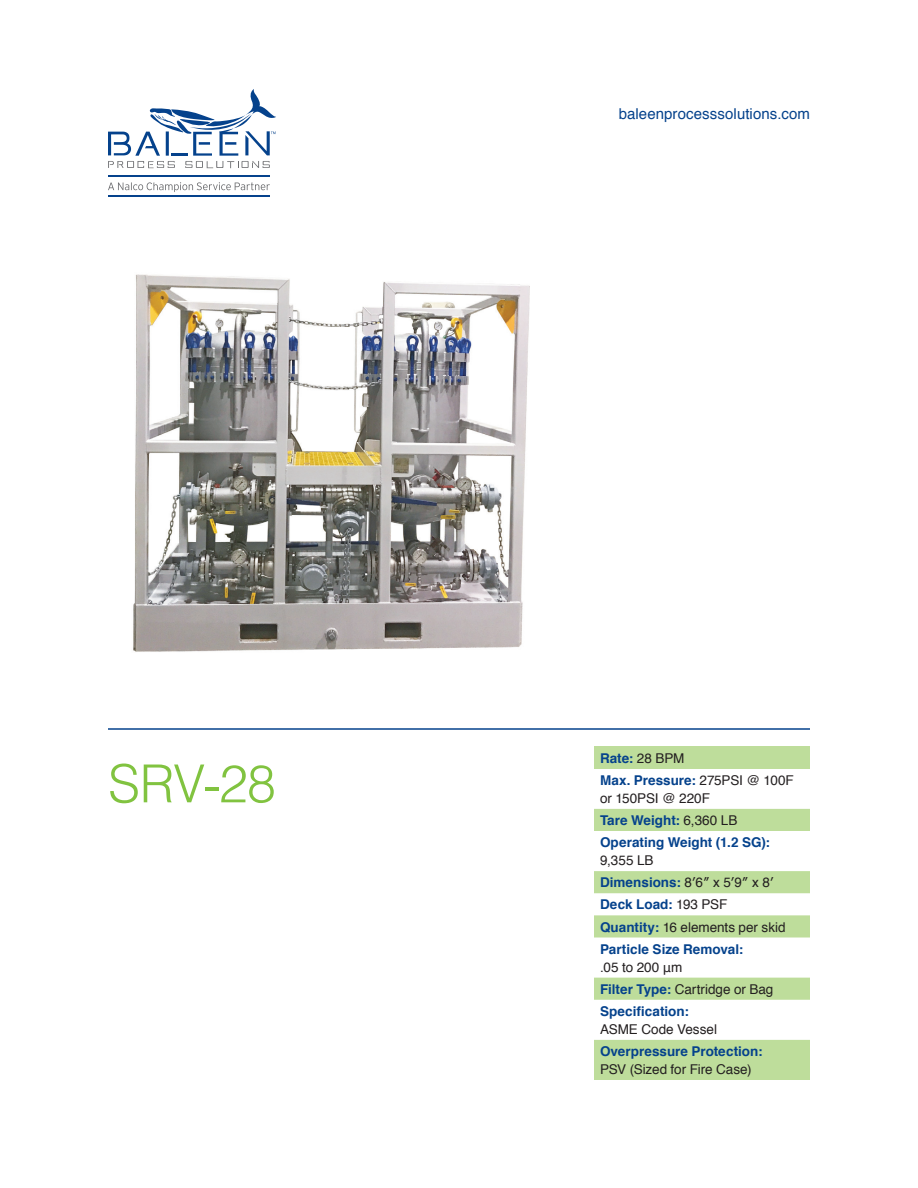
<style>
.page{position:relative;width:918px;height:1188px;background:#fff}
.page>*{position:absolute;margin:0;border:0;box-sizing:border-box;transform-origin:0 0}
.t1{font:300 52.5px "Helvetica";color:#81c340}
.t2{font:15px "Helvetica";letter-spacing:.005em;color:#05428c}
.t3{font:700 13.5px/22.2px "Helvetica";color:#05428c}
.t4{font:13.5px "Helvetica";letter-spacing:-.005em;color:#231f20}
.s1{font-weight:400;color:#231f20}
</style>
<div class="page">
<img style="left:133px;top:274px;width:397px;height:378px">
<hr style="left:108px;top:175px;width:162px;height:1px;background:#05428c">
<hr style="left:108px;top:196px;width:162px;height:1px;background:#05428c">
<svg style="left:108px;top:89px;width:168px;height:79px"></svg>
<svg style="left:108px;top:182px;width:162px;height:10px"></svg>
<hr style="left:108px;top:728px;width:702px;height:2px;background:#05428c">
<div style="left:594px;top:747px;width:216px;height:22px;background:#bedd9b"></div>
<svg style="left:594px;top:809px;width:216px;height:271px"></svg>
<p class="t2" style="left:619px;top:102px;width:193px">baleenprocesssolutions.com</p>
<h1 class="t1" style="left:108px;top:739px;width:170px">SRV-28</h1>
<p class="t3" style="left:600px;top:747px;width:195px">Rate: <span class="s1">28 BPM<br></span>Max. Pressure: <span class="s1">275PSI @ 100F</span></p>
<p class="t3" style="left:600px;top:787px;width:172px"><span class="s1">or 150PSI @ 220F<br></span>Tare Weight: <span class="s1">6,360 LB<br></span>Operating Weight (1.2 SG):</p>
<p class="t3" style="left:600px;top:849px;width:187px"><span class="s1">9,355 LB<br></span>Dimensions: <span class="s1">8′6″ x 5′9″ x 8′<br></span>Deck Load: <span class="s1">193 PSF<br></span>Quantity: <span class="s1">16 elements per skid<br></span>Particle Size Removal:</p>
<p class="t3" style="left:600px;top:956px;width:175px"><span class="s1">.05 to 200 μm<br></span>Filter Type: <span class="s1">Cartridge or Bag<br></span>Specification:</p>
<p class="t4" style="left:600px;top:1019px;width:119px">ASME Code Vessel</p>
<p class="t3" style="left:600px;top:1040px;width:164px">Overpressure Protection:</p>
<p class="t4" style="left:600px;top:1059px;width:153px">PSV (Sized for Fire Case)</p>
</div>
